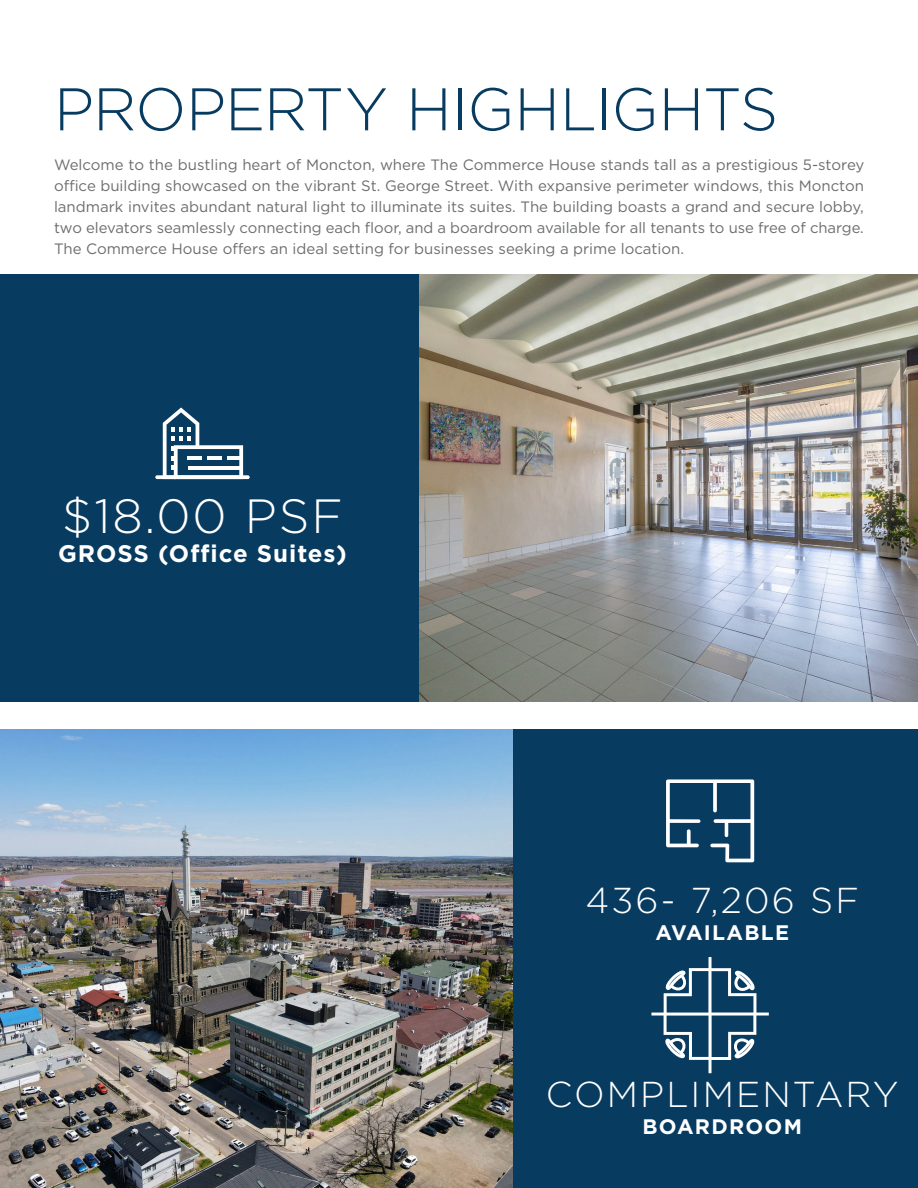
<style>
.page{position:relative;width:918px;height:1188px;background:#fff}
.page>*{position:absolute;margin:0;border:0;box-sizing:border-box;transform-origin:0 0}
.Page_Headline{font:300 60px "Gotham";letter-spacing:-.01em;color:#083b60}
.t1{font:300 48px "Gotham";letter-spacing:.04em;color:#fff}
.t2{font:300 36px "Gotham";letter-spacing:.06em;color:#fff}
.t3{font:700 24px "Gotham";letter-spacing:.04em;color:#fff}
.t4{font:700 21px "Gotham";letter-spacing:.06em;color:#fff}
.Body_Copy___standard{font:15px/21px "Gotham";color:#6c6d70;text-align:justify}
</style>
<div class="page">
<div style="left:513px;top:729px;width:405px;height:459px;background:#083b60"></div>
<img style="left:0;top:729px;width:513px;height:459px">
<img style="left:418px;top:274px;width:500px;height:427px">
<svg style="left:666px;top:779px;width:88px;height:83px"></svg>
<div style="left:0;top:274px;width:418px;height:428px;background:#083b60"></div>
<svg style="left:651px;top:957px;width:118px;height:116px"></svg>
<svg style="left:163px;top:407px;width:80px;height:68px"></svg>
<hr style="left:227px;top:456px;width:14px;height:4px;background:#fff">
<hr style="left:207px;top:456px;width:15px;height:4px;background:#fff">
<hr style="left:188px;top:456px;width:14px;height:4px;background:#fff">
<hr style="left:188px;top:466px;width:53px;height:4px;background:#fff">
<svg style="left:155px;top:475px;width:95px;height:4px"></svg>
<p class="Page_Headline" style="left:54px;top:71px;width:726px">PROPERTY HIGHLIGHTS</p>
<p class="Body_Copy___standard" style="left:54px;top:154px;width:812px">Welcome to the bustling heart of Moncton, where The Commerce House stands tall as a prestigious 5-storey office building showcased on the vibrant St. George Street. With expansive perimeter windows, this Moncton landmark invites abundant natural light to illuminate its suites. The building boasts a grand and secure lobby, two elevators seamlessly connecting each floor, and a boardroom available for all tenants to use free of charge.<br>The Commerce House offers an ideal setting for businesses seeking a prime location.</p>
<p class="t1" style="left:62px;top:485px;width:282px">$18.00 PSF</p>
<p class="t3" style="left:58px;top:537px;width:290px">GROSS (Office Suites)</p>
<p class="t2" style="left:585px;top:878px;width:275px">436- 7,206 SF</p>
<p class="t4" style="left:655px;top:919px;width:135px">AVAILABLE</p>
<p class="t2" style="left:546px;top:1072px;width:354px">COMPLIMENTARY</p>
<p class="t4" style="left:643px;top:1113px;width:161px">BOARDROOM</p>
</div>
